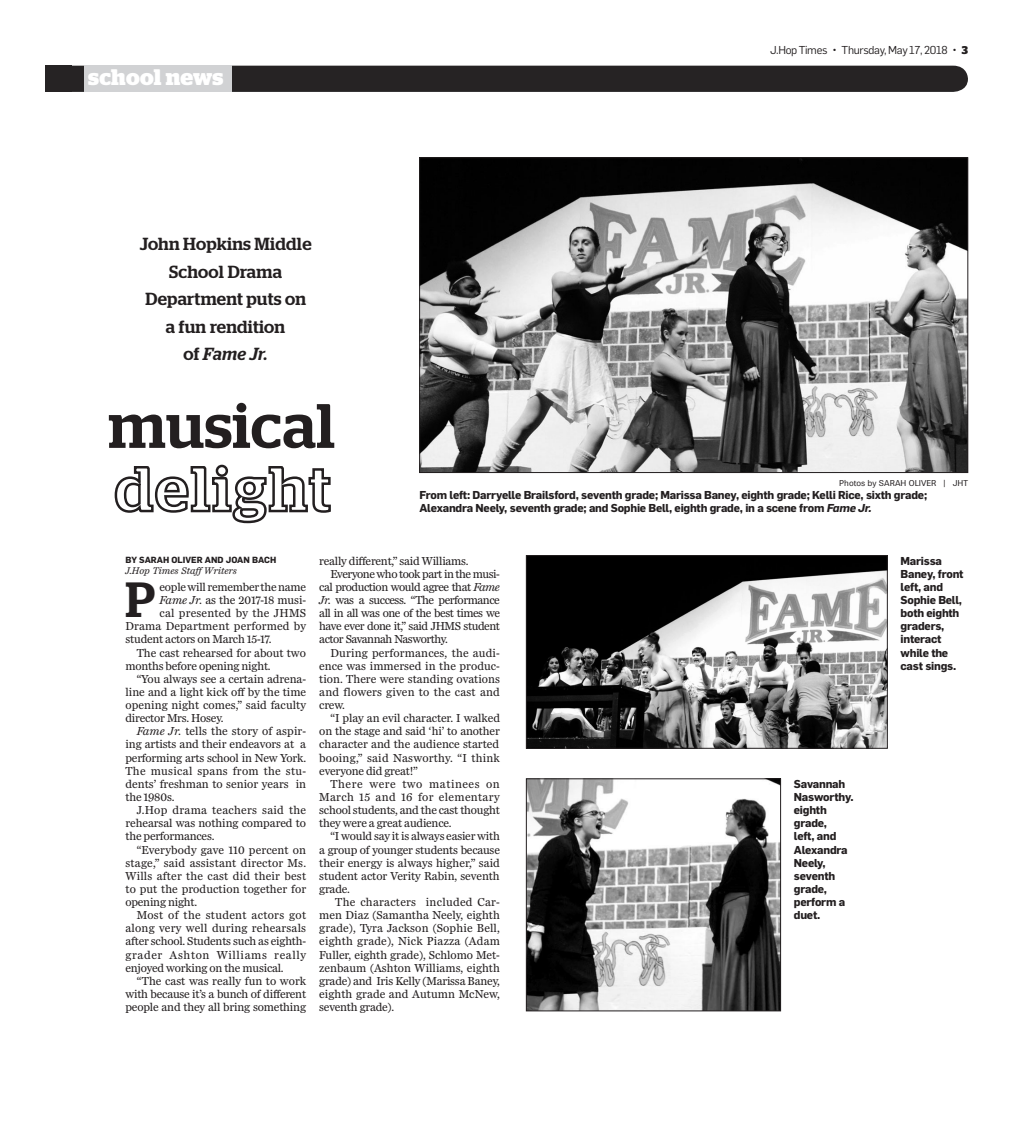
<style>
.page{position:relative;width:1013px;height:1133px;background:#fff}
.page>*{position:absolute;margin:0;border:0;box-sizing:border-box;transform-origin:0 0}
.t1{font:500 62.5px "Stag";letter-spacing:.005em;color:#231f20}
.t2{font:500 49.38px "Stag";color:#231f20}
.t3{font:700 22.5px "Stag";letter-spacing:.01em;color:#fff}
.t4{font:500 17.5px/27.5px "Stag";letter-spacing:.015em;color:#231f20;text-align:center}
.t5{font:11.88px "Miller Daily Two";letter-spacing:-.005em;color:#231f20}
.t6{font:11.88px "Miller Daily Two";letter-spacing:.015em;color:#231f20}
.t7{font:11.88px "Miller Daily Two";letter-spacing:-.04em;color:#231f20}
.t8{font:11.88px "Miller Daily Two";letter-spacing:.025em;color:#231f20}
.t9{font:11.88px "Miller Daily Two";letter-spacing:.02em;color:#231f20}
.t10{font:11.88px "Miller Daily Two";letter-spacing:.055em;color:#231f20}
.t11{font:11.88px "Miller Daily Two";letter-spacing:.03em;color:#231f20}
.t12{font:11.88px "Miller Daily Two";letter-spacing:.045em;color:#231f20}
.t13{font:700 11.25px/13.1px "Flama";letter-spacing:-.02em;color:#231f20}
.t14{font:11.25px "Flama";letter-spacing:-.025em;color:#231f20}
.t15{font:italic 10px "Miller Daily Two";color:#231f20}
.t16{font:700 8.75px "Flama";color:#231f20}
.t17{font:8.12px "Times Brown";color:#231f20}
.s1{font-style:italic}
.s2{font-family:"Stag";font-weight:700}
</style>
<div class="page">
<div style="left:71px;top:66px;width:897px;height:26px;background:#262324"></div>
<div style="left:84px;top:66px;width:148px;height:26px;background:#d1d2d4"></div>
<div style="left:45px;top:66px;width:26px;height:26px;background:#262324"></div>
<svg style="left:114px;top:464px;width:217px;height:60px"></svg>
<img style="left:421px;top:160px;width:545px;height:310px">
<img style="left:528px;top:557px;width:357px;height:189px">
<div style="left:526px;top:555px;width:361px;height:193px;border:1px solid #231f20"></div>
<img style="left:528px;top:780px;width:250px;height:229px">
<div style="left:526px;top:778px;width:254px;height:233px;border:1px solid #231f20"></div>
<p class="t3" style="left:88px;top:64px;width:137px">school news</p>
<p class="t4" style="left:140px;top:230px;width:173px">John Hopkins Middle<br>School Drama<br>Department puts on a fun rendition<br>of <span class="s1">Fame Jr.</span></p>
<p class="t1" style="left:109px;top:389px;width:228px">musical</p>
<p class="t14" style="left:770px;top:43px;width:199px">J.Hop Times • Thursday, May 17, 2018 • <span class="s2">3</span></p>
<p class="t17" style="left:839px;top:478px;width:130px">Photos by SARAH OLIVER | JHT</p>
<p class="t13" style="left:419px;top:488px;width:509px">From left: Darryelle Brailsford, seventh grade; Marissa Baney, eighth grade; Kelli Rice, sixth grade;<br>Alexandra Neely, seventh grade; and Sophie Bell, eighth grade, in a scene from <span class="s1">Fame Jr.</span></p>
<p class="t16" style="left:125px;top:555px;width:152px">BY SARAH OLIVER AND JOAN BACH</p>
<p class="t15" style="left:125px;top:564px;width:113px">J.Hop Times Staff Writers</p>
<p class="t2" style="left:125px;top:570px;width:31px">P</p>
<p class="t5" style="left:159px;top:579px;width:148px">eople will remember the name</p>
<p class="t5" style="left:159px;top:592px;width:148px"><span class="s1">Fame Jr.</span> as the 2017-18 musi-</p>
<p class="t6" style="left:159px;top:606px;width:148px">cal presented by the JHMS</p>
<p class="t6" style="left:125px;top:619px;width:182px">Drama Department performed by</p>
<p class="t5" style="left:125px;top:632px;width:148px">student actors on March 15-17.</p>
<p class="t5" style="left:137px;top:645px;width:171px">The cast rehearsed for about two</p>
<p class="t5" style="left:125px;top:658px;width:147px">months before opening night.</p>
<p class="t5" style="left:137px;top:671px;width:171px">“You always see a certain adrena-</p>
<p class="t5" style="left:125px;top:684px;width:182px">line and a light kick off by the time</p>
<p class="t5" style="left:125px;top:697px;width:182px">opening night comes,” said faculty</p>
<p class="t5" style="left:125px;top:711px;width:100px">director Mrs. Hosey.</p>
<p class="t5" style="left:137px;top:724px;width:171px"><span class="s1">Fame Jr.</span> tells the story of aspir-</p>
<p class="t5" style="left:125px;top:737px;width:182px">ing artists and their endeavors at a</p>
<p class="t5" style="left:125px;top:750px;width:182px">performing arts school in New York.</p>
<p class="t8" style="left:125px;top:763px;width:182px">The musical spans from the stu-</p>
<p class="t5" style="left:125px;top:776px;width:182px">dents’ freshman to senior years in</p>
<p class="t5" style="left:125px;top:789px;width:51px">the 1980s.</p>
<p class="t8" style="left:137px;top:802px;width:171px">J.Hop drama teachers said the</p>
<p class="t5" style="left:125px;top:816px;width:182px">rehearsal was nothing compared to</p>
<p class="t5" style="left:125px;top:829px;width:90px">the performances.</p>
<p class="t5" style="left:137px;top:842px;width:171px">“Everybody gave 110 percent on</p>
<p class="t6" style="left:125px;top:855px;width:182px">stage,” said assistant director Ms.</p>
<p class="t6" style="left:125px;top:868px;width:182px">Wills after the cast did their best</p>
<p class="t5" style="left:125px;top:881px;width:182px">to put the production together for</p>
<p class="t5" style="left:125px;top:894px;width:73px">opening night.</p>
<p class="t8" style="left:137px;top:907px;width:171px">Most of the student actors got</p>
<p class="t6" style="left:125px;top:921px;width:182px">along very well during rehearsals</p>
<p class="t5" style="left:125px;top:934px;width:182px">after school. Students such as eighth-</p>
<p class="t10" style="left:125px;top:947px;width:182px">grader Ashton Williams really</p>
<p class="t5" style="left:125px;top:960px;width:160px">enjoyed working on the musical.</p>
<p class="t5" style="left:137px;top:973px;width:171px">“The cast was really fun to work</p>
<p class="t5" style="left:125px;top:986px;width:182px">with because it’s a bunch of different</p>
<p class="t5" style="left:125px;top:999px;width:182px">people and they all bring something</p>
<p class="t5" style="left:319px;top:553px;width:151px">really different,” said Williams.</p>
<p class="t7" style="left:330px;top:566px;width:171px">Everyone who took part in the musi-</p>
<p class="t7" style="left:319px;top:579px;width:182px">cal production would agree that <span class="s1">Fame</span></p>
<p class="t7" style="left:319px;top:592px;width:182px"><span class="s1">Jr.</span> was a success. “The performance</p>
<p class="t7" style="left:319px;top:606px;width:182px">all in all was one of the best times we</p>
<p class="t7" style="left:319px;top:619px;width:182px">have ever done it,” said JHMS student</p>
<p class="t7" style="left:319px;top:632px;width:130px">actor Savannah Nasworthy.</p>
<p class="t6" style="left:330px;top:645px;width:171px">During performances, the audi-</p>
<p class="t5" style="left:319px;top:658px;width:182px">ence was immersed in the produc-</p>
<p class="t5" style="left:319px;top:671px;width:182px">tion. There were standing ovations</p>
<p class="t6" style="left:319px;top:684px;width:182px">and flowers given to the cast and</p>
<p class="t5" style="left:319px;top:697px;width:27px">crew.</p>
<p class="t5" style="left:330px;top:711px;width:171px">“I play an evil character. I walked</p>
<p class="t5" style="left:319px;top:724px;width:182px">on the stage and said ‘hi’ to another</p>
<p class="t5" style="left:319px;top:737px;width:181px">character and the audience started</p>
<p class="t9" style="left:319px;top:750px;width:182px">booing,” said Nasworthy. “I think</p>
<p class="t5" style="left:319px;top:763px;width:100px">everyone did great!”</p>
<p class="t12" style="left:330px;top:776px;width:171px">There were two matinees on</p>
<p class="t11" style="left:319px;top:789px;width:182px">March 15 and 16 for elementary</p>
<p class="t5" style="left:319px;top:802px;width:182px">school students, and the cast thought</p>
<p class="t5" style="left:319px;top:816px;width:134px">they were a great audience.</p>
<p class="t5" style="left:330px;top:829px;width:171px">“I would say it is always easier with</p>
<p class="t5" style="left:319px;top:842px;width:182px">a group of younger students because</p>
<p class="t5" style="left:319px;top:855px;width:182px">their energy is always higher,” said</p>
<p class="t5" style="left:319px;top:868px;width:182px">student actor Verity Rabin, seventh</p>
<p class="t5" style="left:319px;top:881px;width:32px">grade.</p>
<p class="t9" style="left:335px;top:894px;width:166px">The characters included Car-</p>
<p class="t5" style="left:319px;top:907px;width:182px">men Diaz (Samantha Neely, eighth</p>
<p class="t5" style="left:319px;top:921px;width:182px">grade), Tyra Jackson (Sophie Bell,</p>
<p class="t6" style="left:319px;top:934px;width:182px">eighth grade), Nick Piazza (Adam</p>
<p class="t5" style="left:319px;top:947px;width:182px">Fuller, eighth grade), Schlomo Met-</p>
<p class="t5" style="left:319px;top:960px;width:182px">zenbaum (Ashton Williams, eighth</p>
<p class="t5" style="left:319px;top:973px;width:182px">grade) and Iris Kelly (Marissa Baney,</p>
<p class="t5" style="left:319px;top:986px;width:182px">eighth grade and Autumn McNew,</p>
<p class="t5" style="left:319px;top:999px;width:76px">seventh grade).</p>
<p class="t13" style="left:793px;top:777px;width:61px">Savannah<br>Nasworthy. eighth grade,<br>left, and<br>Alexandra<br>Neely, seventh grade, perform a duet.</p>
<p class="t13" style="left:900px;top:554px;width:64px">Marissa<br>Baney, front left, and<br>Sophie Bell, both eighth graders, interact while the cast sings.</p>
</div>
